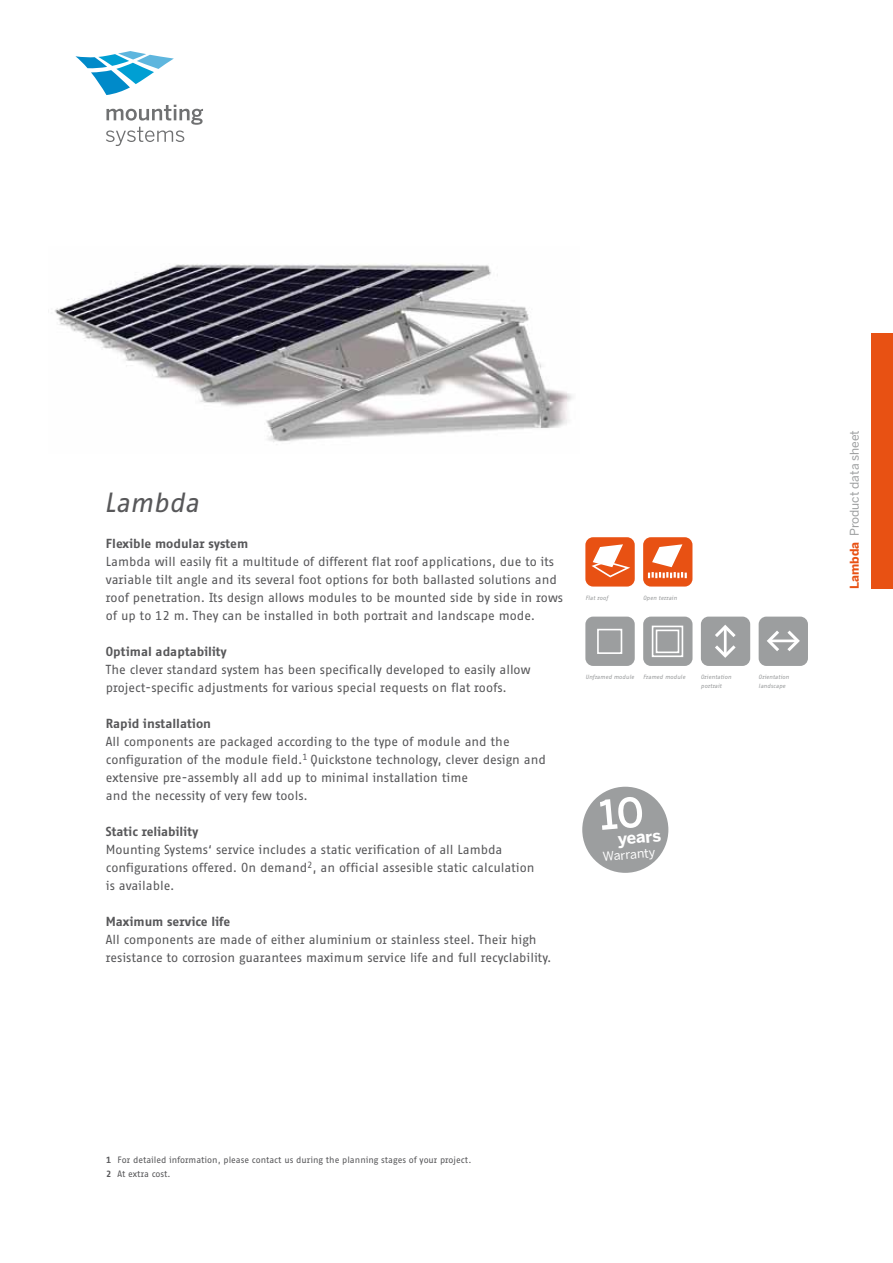
<style>
.page{position:relative;width:893px;height:1263px;background:#fff}
.page>*{position:absolute;margin:0;border:0;box-sizing:border-box;transform-origin:0 0}
.t1{font:italic 27px "Fago Office Sans";letter-spacing:-.005em;color:#58585a}
.t2{font:700 16.5px "Benton Sans";color:#fff}
.t3{font:12.75px/18px "Fago Office Sans";letter-spacing:-.005em;color:#58585a}
.t4{font:700 12.75px "Fago Office Sans";letter-spacing:-.005em;color:#58585a}
.t5{font:12.3px "Benton Sans";color:#fff}
.t6{font:12px "Benton Sans";color:#9c9e9f}
.t7{font:9px/14.2px "Fago Office Sans";color:#58585a}
.t8{font:italic 6px/9px "Fago Office Sans";color:#9c9e9f}
.s1{font-weight:700;color:#e85113}
.s2{font-weight:700}
</style>
<div class="page">
<svg style="left:106px;top:105px;width:97px;height:41px"></svg>
<svg style="left:75px;top:51px;width:99px;height:44px"></svg>
<div style="left:872px;top:334px;width:21px;height:255px;background:#e85113"></div>
<img style="left:55px;top:264px;width:518px;height:178px">
<div style="left:582px;top:787px;width:86px;height:86px;background:#9c9e9f;border-radius:50%"></div>
<svg style="left:600px;top:797px;width:42px;height:33px"></svg>
<div style="left:643px;top:537px;width:49px;height:49px;background:#e85113;border-radius:8px"></div>
<svg style="left:648px;top:544px;width:39px;height:34px"></svg>
<div style="left:585px;top:537px;width:50px;height:49px;background:#e85113;border-radius:8px"></div>
<svg style="left:591px;top:544px;width:39px;height:33px"></svg>
<div style="left:585px;top:617px;width:50px;height:49px;background:#9c9e9f;border-radius:8px"></div>
<div style="left:597px;top:629px;width:25px;height:25px;border:2px solid #fff"></div>
<div style="left:643px;top:617px;width:49px;height:49px;background:#9c9e9f;border-radius:8px"></div>
<div style="left:652px;top:626px;width:31px;height:31px;border:2px solid #fff"></div>
<div style="left:656px;top:630px;width:23px;height:23px;border:2px solid #fff"></div>
<div style="left:701px;top:617px;width:49px;height:49px;background:#9c9e9f;border-radius:8px"></div>
<svg style="left:715px;top:625px;width:21px;height:33px"></svg>
<div style="left:759px;top:617px;width:49px;height:49px;background:#9c9e9f;border-radius:8px"></div>
<svg style="left:767px;top:630px;width:33px;height:21px"></svg>
<hr style="left:770px;top:639px;width:26px;height:3px;background:#fff">
<h1 class="t1" style="left:104px;top:487px;width:97px">Lambda</h1>
<p class="t4" style="left:106px;top:536px;width:144px">Flexible modular system</p>
<p class="t3" style="left:106px;top:553px;width:459px">Lambda will easily fit a multitude of different flat roof applications, due to its variable tilt angle and its several foot options for both ballasted solutions and roof penetration. Its design allows modules to be mounted side by side in rows of up to 12 m. They can be installed in both portrait and landscape mode.</p>
<p class="t4" style="left:106px;top:644px;width:123px">Optimal adaptability</p>
<p class="t3" style="left:106px;top:661px;width:426px">The clever standard system has been specifically developed to easily allow project-specific adjustments for various special requests on flat roofs.</p>
<p class="t4" style="left:106px;top:716px;width:107px">Rapid installation</p>
<p class="t3" style="left:106px;top:733px;width:442px">All components are packaged according to the type of module and the configuration of the module field.<sup>1</sup> Quickstone technology, clever design and extensive pre-assembly all add up to minimal installation time<br>and the necessity of very few tools.</p>
<p class="t4" style="left:106px;top:824px;width:94px">Static reliability</p>
<p class="t3" style="left:106px;top:841px;width:430px">Mounting Systems‘ service includes a static verification of all Lambda configurations offered. On demand<sup>2</sup>, an official assesible static calculation is available.</p>
<p class="t4" style="left:106px;top:914px;width:126px">Maximum service life</p>
<p class="t3" style="left:106px;top:931px;width:447px">All components are made of either aluminium or stainless steel. Their high resistance to corrosion guarantees maximum service life and full recyclability.</p>
<p class="t8" style="left:585px;top:593px;width:24px">Flat roof</p>
<p class="t8" style="left:643px;top:593px;width:35px">Open terrain</p>
<p class="t8" style="left:585px;top:672px;width:50px">Unframed module</p>
<p class="t8" style="left:643px;top:672px;width:44px">Framed module</p>
<p class="t8" style="left:701px;top:672px;width:32px">Orientation portrait</p>
<p class="t8" style="left:759px;top:672px;width:32px">Orientation landscape</p>
<p class="t2" style="left:617px;top:829px;width:45px;rotate:-5deg">years</p>
<p class="t5" style="left:602px;top:849px;width:54px;rotate:-5deg">Warranty</p>
<p class="t6" style="left:847px;top:589px;width:160px;rotate:-90deg"><span class="s1">Lambda</span> Product data sheet</p>
<p class="t7" style="left:106px;top:1153px;width:367px"><span class="s2">1</span> For detailed information, please contact us during the planning stages of your project.<br><span class="s2">2</span> At extra cost.</p>
</div>
